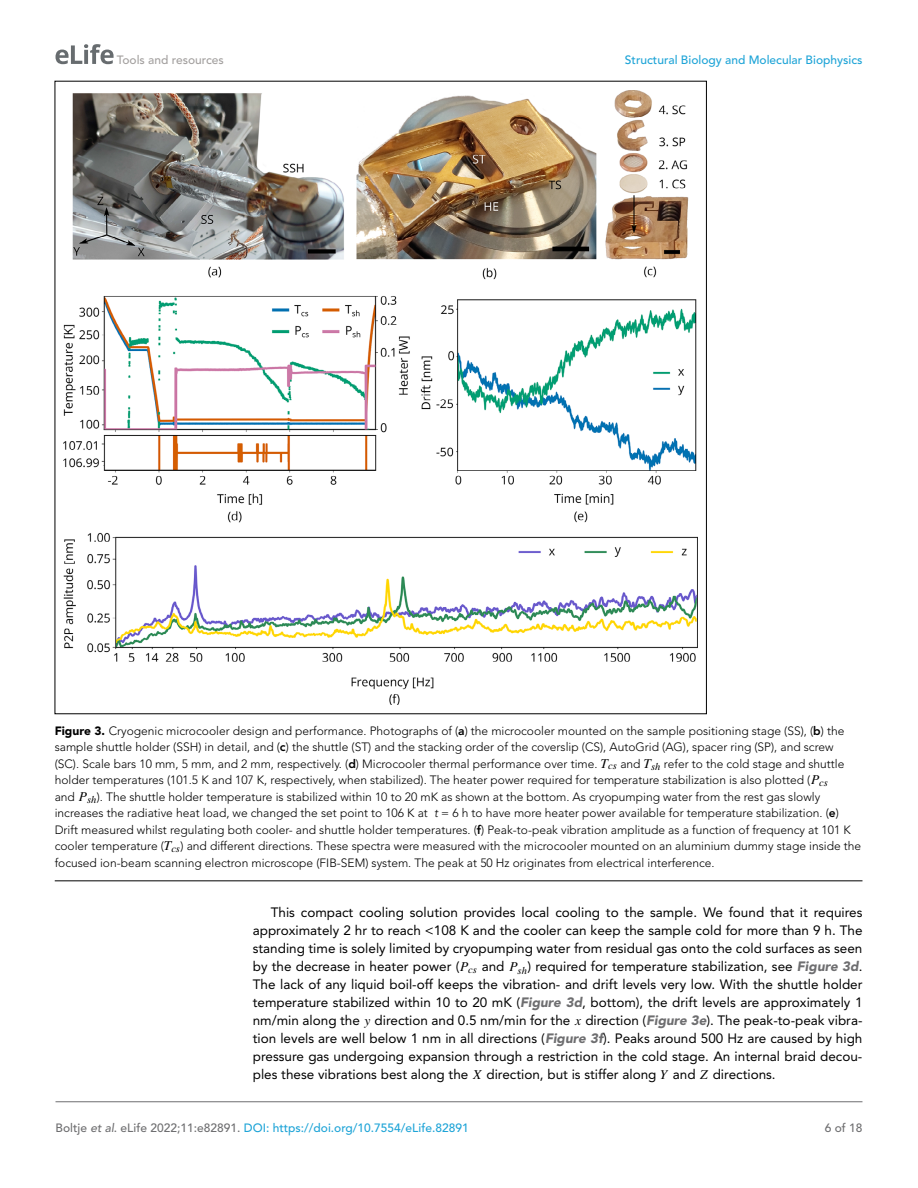
<style>
.page{position:relative;width:918px;height:1188px;background:#fff}
.page>*{position:absolute;margin:0;border:0;box-sizing:border-box;transform-origin:0 0}
.t1{font:13.5px/18px "Avenir LT Std";color:#000;text-align:justify}
.t2{font:300 12px/16.5px "Avenir LT Std";color:#000}
.t3{font:500 12px "Avenir LT Std";color:#1ea4d7}
.t4{font:500 12px "Avenir LT Std";color:#a3a09f}
.t5{font:500 12px "Avenir LT Std";color:#6e6e70}
.s1{font-weight:900}
.s2{font-weight:800}
.s3{font-family:"STIX General";font-weight:400;font-style:italic;font-size:13.5px}
.s4{font-style:italic}
.s5{font-family:"STIX General";font-style:italic}
.s6{font-weight:900;font-style:italic;color:#6e6e70}
.s7{color:#6e6e70}
.s8{font-style:italic;color:#6e6e70}
</style>
<div class="page">
<svg style="left:56px;top:44px;width:58px;height:20px"></svg>
<hr style="left:56px;top:1101px;width:806px;height:1px;background:#6e6e70">
<hr style="left:55px;top:880px;width:807px;height:1px;background:#000">
<img style="left:64px;top:90px;width:633px;height:615px">
<p class="t4" style="left:117px;top:53px;width:108px">Tools and resources</p>
<p class="t3" style="left:625px;top:53px;width:239px">Structural Biology and Molecular Biophysics</p>
<p class="t2" style="left:55px;top:723px;width:808px"><span class="s1">Figure 3.</span> Cryogenic microcooler design and performance. Photographs of (<span class="s2">a</span>) the microcooler mounted on the sample positioning stage (SS), (<span class="s2">b</span>) the sample shuttle holder (SSH) in detail, and (<span class="s2">c</span>) the shuttle (ST) and the stacking order of the coverslip (CS), AutoGrid (AG), spacer ring (SP), and screw<br>(SC). Scale bars 10 mm, 5 mm, and 2 mm, respectively. (<span class="s2">d</span>) Microcooler thermal performance over time. <span class="s3">T</span><sub>cs</sub> and <span class="s3">T</span><sub>sh</sub> refer to the cold stage and shuttle holder temperatures (101.5 K and 107 K, respectively, when stabilized). The heater power required for temperature stabilization is also plotted (<span class="s3">P</span><sub>cs<br></sub>and <span class="s3">P</span><sub>sh</sub>). The shuttle holder temperature is stabilized within 10 to 20 mK as shown at the bottom. As cryopumping water from the rest gas slowly increases the radiative heat load, we changed the set point to 106 K at <span class="s4">t</span> = 6 h to have more heater power available for temperature stabilization. (<span class="s2">e</span>)<br>Drift measured whilst regulating both cooler- and shuttle holder temperatures. (<span class="s2">f</span>) Peak-to-peak vibration amplitude as a function of frequency at 101 K cooler temperature (<span class="s3">T</span><sub>cs</sub>) and different directions. These spectra were measured with the microcooler mounted on an aluminium dummy stage inside the focused ion-beam scanning electron microscope (FIB-SEM) system. The peak at 50 Hz originates from electrical interference.</p>
<p class="t1" style="left:253px;top:904px;width:611px;text-indent:18px">This compact cooling solution provides local cooling to the sample. We found that it requires approximately 2 hr to reach &lt;108 K and the cooler can keep the sample cold for more than 9 h. The standing time is solely limited by cryopumping water from residual gas onto the cold surfaces as seen by the decrease in heater power (<span class="s5">P</span><sub>cs</sub> and <span class="s5">P</span><sub>sh</sub>) required for temperature stabilization, see <span class="s6">Figure 3d</span>.<br>The lack of any liquid boil-off keeps the vibration- and drift levels very low. With the shuttle holder temperature stabilized within 10 to 20 mK (<span class="s6">Figure 3d</span>, bottom), the drift levels are approximately 1 nm/min along the <span class="s5">y</span> direction and 0.5 nm/min for the <span class="s5">x</span> direction (<span class="s6">Figure 3e</span>). The peak-to-peak vibra&shy;tion levels are well below 1 nm in all directions (<span class="s6">Figure 3f</span>). Peaks around 500 Hz are caused by high pressure gas undergoing expansion through a restriction in the cold stage. An internal braid decou&shy;ples these vibrations best along the <span class="s5">X</span> direction, but is stiffer along <span class="s5">Y</span> and <span class="s5">Z</span> directions.</p>
<p class="t3" style="left:56px;top:1121px;width:415px"><span class="s7">Boltje</span> <span class="s8">et al</span><span class="s7">. eLife 2022;11:e82891.</span> DOI: https://doi.org/10.7554/eLife.82891</p>
<p class="t5" style="left:825px;top:1121px;width:39px">6 of 18</p>
</div>
